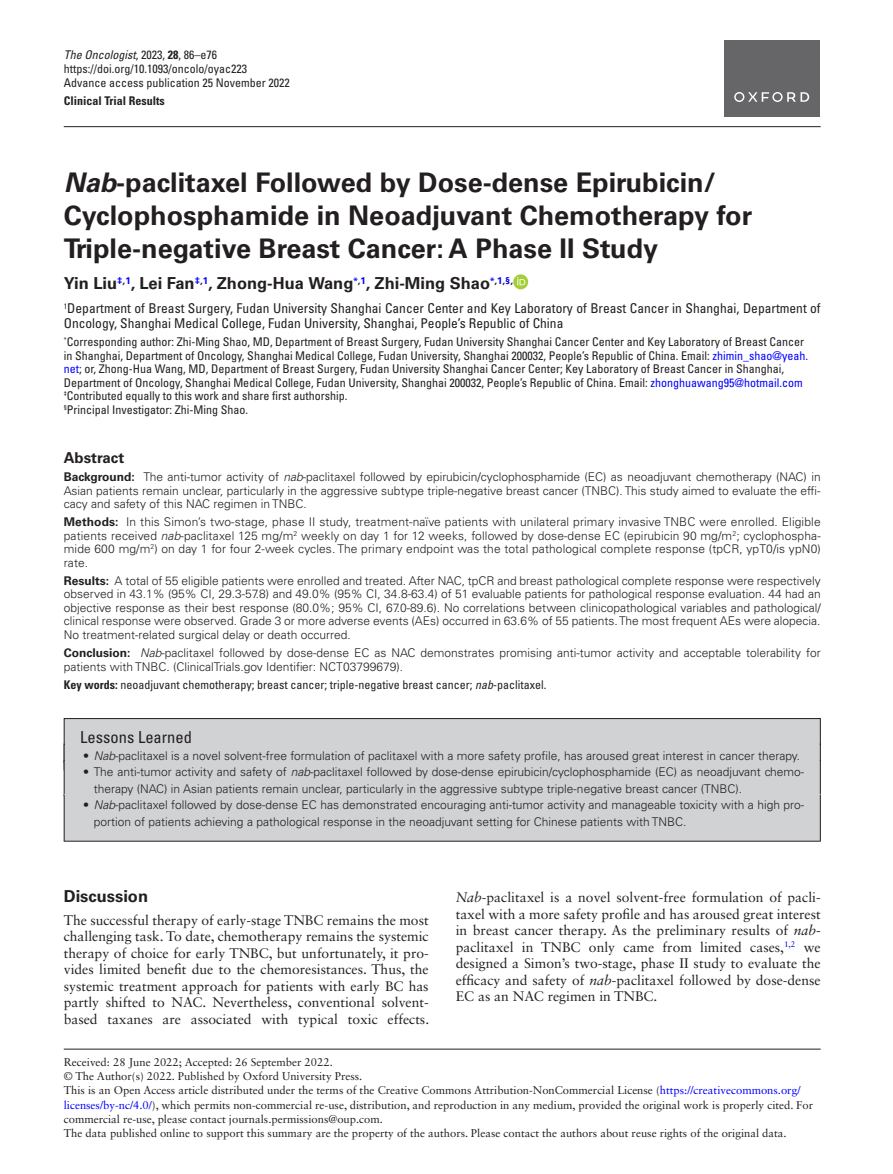
<style>
.page{position:relative;width:893px;height:1174px;background:#fff}
.page>*{position:absolute;margin:0;border:0;box-sizing:border-box;transform-origin:0 0}
.t1{font:700 27px/33px "Univers LT Std";color:#231f20}
.t2{font:700 16.5px "Univers LT Std";color:#231f20}
.t3{font:condensed 16.5px "Univers LT Std";color:#231f20}
.t4{font:700 15px "Univers LT Std";color:#231f20}
.t5{font:13.8px/16.5px "Sabon LT Std";color:#231f20;text-align:justify}
.t6{font:condensed 13.5px/15px "Univers LT Std";color:#231f20}
.t7{font:300 12px/13.5px "Univers LT Std";color:#231f20;text-align:justify}
.t8{font:condensed 12px/13.5px "Univers LT Std";color:#231f20}
.t9{font:700 condensed 12px "Univers LT Std";color:#231f20}
.t10{font:11.25px/14.2px "Sabon LT Std";color:#231f20}
.s1{font-style:italic}
.s2{font-weight:700}
.s3{color:#00f}
</style>
<div class="page">
<hr style="left:64px;top:126px;width:757px;height:1px;background:#231f20">
<div style="left:724px;top:40px;width:96px;height:76px;background:#666669"></div>
<svg style="left:734px;top:92px;width:75px;height:10px"></svg>
<div style="left:64px;top:718px;width:757px;height:49px;background:#d1d2d4"></div>
<div style="left:64px;top:718px;width:757px;height:52px;border:1px solid #231f20"></div>
<div style="left:64px;top:745px;width:757px;height:24px;background:#d1d2d4"></div>
<svg style="left:64px;top:743px;width:1px;height:17px"></svg>
<svg style="left:820px;top:743px;width:1px;height:17px"></svg>
<div style="left:64px;top:761px;width:757px;height:38px;background:#d1d2d4"></div>
<hr style="left:64px;top:760px;width:1px;height:36px;background:#231f20">
<hr style="left:820px;top:760px;width:1px;height:36px;background:#231f20">
<div style="left:64px;top:794px;width:757px;height:47px;background:#d1d2d4"></div>
<hr style="left:64px;top:794px;width:1px;height:47px;background:#231f20">
<hr style="left:820px;top:794px;width:1px;height:47px;background:#231f20">
<hr style="left:64px;top:840px;width:757px;height:1px;background:#231f20">
<svg style="left:513px;top:274px;width:15px;height:15px"></svg>
<svg style="left:517px;top:277px;width:8px;height:8px"></svg>
<hr style="left:64px;top:1048px;width:757px;height:1px;background:#231f20">
<p class="t8" style="left:64px;top:47px;width:227px;line-height:14.2px"><span class="s1">The Oncologist</span>, 2023, <span class="s2">28</span>, 86–e76 https://doi.org/10.1093/oncolo/oyac223<br>Advance access publication 25 November 2022</p>
<p class="t9" style="left:64px;top:93px;width:103px">Clinical Trial Results</p>
<h1 class="t1" style="left:64px;top:166px;width:690px"><span class="s1">Nab</span>-paclitaxel Followed by Dose-dense Epirubicin/<br>Cyclophosphamide in Neoadjuvant Chemotherapy for<br>Triple-negative Breast Cancer: A Phase II Study</h1>
<h2 class="t2" style="left:64px;top:274px;width:451px">Yin Liu<sup>‡</sup><sup>,</sup><sup>1</sup>, Lei Fan<sup>‡</sup><sup>,</sup><sup>1</sup>, Zhong-Hua Wang<sup>*</sup><sup>,</sup><sup>1</sup>, Zhi-Ming Shao<sup>*</sup><sup>,</sup><sup>1</sup><sup>,</sup><sup>§</sup><sup>,</sup></h2>
<p class="t6" style="left:64px;top:301px;width:758px"><sup>1</sup>Department of Breast Surgery, Fudan University Shanghai Cancer Center and Key Laboratory of Breast Cancer in Shanghai, Department of<br>Oncology, Shanghai Medical College, Fudan University, Shanghai, People’s Republic of China</p>
<p class="t8" style="left:64px;top:335px;width:746px"><sup>*</sup>Corresponding author: Zhi-Ming Shao, MD, Department of Breast Surgery, Fudan University Shanghai Cancer Center and Key Laboratory of Breast Cancer in Shanghai, Department of Oncology, Shanghai Medical College, Fudan University, Shanghai 200032, People’s Republic of China. Email: <span class="s3">zhimin_shao@yeah. net</span>; or, Zhong-Hua Wang, MD, Department of Breast Surgery, Fudan University Shanghai Cancer Center; Key Laboratory of Breast Cancer in Shanghai, Department of Oncology, Shanghai Medical College, Fudan University, Shanghai 200032, People’s Republic of China. Email: <span class="s3">zhonghuawang95@hotmail.com </span><sup>‡</sup>Contributed equally to this work and share first authorship.<br><sup>§</sup>Principal Investigator: Zhi-Ming Shao.</p>
<p class="t4" style="left:64px;top:449px;width:62px">Abstract</p>
<p class="t7" style="left:64px;top:470px;width:758px"><span class="s2">Background:</span> The anti-tumor activity of <span class="s1">nab</span>-paclitaxel followed by epirubicin/cyclophosphamide (EC) as neoadjuvant chemotherapy (NAC) in Asian patients remain unclear, particularly in the aggressive subtype triple-negative breast cancer (TNBC). This study aimed to evaluate the effi&shy;cacy and safety of this NAC regimen in TNBC.</p>
<p class="t7" style="left:64px;top:515px;width:758px"><span class="s2">Methods:</span> In this Simon’s two-stage, phase II study, treatment-naïve patients with unilateral primary invasive TNBC were enrolled. Eligible patients received <span class="s1">nab</span>-paclitaxel 125 mg/m<sup>2</sup> weekly on day 1 for 12 weeks, followed by dose-dense EC (epirubicin 90 mg/m<sup>2</sup>; cyclophospha&shy;mide 600 mg/m<sup>2</sup>) on day 1 for four 2-week cycles. The primary endpoint was the total pathological complete response (tpCR, ypT0/is ypN0) rate.</p>
<p class="t7" style="left:64px;top:574px;width:758px"><span class="s2">Results:</span> A total of 55 eligible patients were enrolled and treated. After NAC, tpCR and breast pathological complete response were respectively observed in 43.1% (95% CI, 29.3-57.8) and 49.0% (95% CI, 34.8-63.4) of 51 evaluable patients for pathological response evaluation. 44 had an objective response as their best response (80.0%; 95% CI, 67.0-89.6). No correlations between clinicopathological variables and pathological/ clinical response were observed. Grade 3 or more adverse events (AEs) occurred in 63.6% of 55 patients. The most frequent AEs were alopecia.<br>No treatment-related surgical delay or death occurred.</p>
<p class="t7" style="left:64px;top:646px;width:758px"><span class="s2">Conclusion:</span> <span class="s1">Nab</span>-paclitaxel followed by dose-dense EC as NAC demonstrates promising anti-tumor activity and acceptable tolerability for patients with TNBC. (ClinicalTrials.gov Identifier: NCT03799679).</p>
<p class="t8" style="left:64px;top:677px;width:484px"><span class="s2">Key words:</span> neoadjuvant chemotherapy; breast cancer; triple-negative breast cancer; <span class="s1">nab</span>-paclitaxel.</p>
<h2 class="t3" style="left:80px;top:727px;width:113px">Lessons Learned</h2>
<p class="t7" style="left:83px;top:749px;width:718px">• <span class="s1">Nab</span>-paclitaxel is a novel solvent-free formulation of paclitaxel with a more safety profile, has aroused great interest in cancer therapy.</p>
<p class="t7" style="left:94px;top:764px;width:712px;line-height:16.5px;text-indent:-10px">• The anti-tumor activity and safety of <span class="s1">nab</span>-paclitaxel followed by dose-dense epirubicin/cyclophosphamide (EC) as neoadjuvant chemo&shy;therapy (NAC) in Asian patients remain unclear, particularly in the aggressive subtype triple-negative breast cancer (TNBC).</p>
<p class="t7" style="left:94px;top:797px;width:712px;line-height:16.5px;text-indent:-10px">• <span class="s1">Nab</span>-paclitaxel followed by dose-dense EC has demonstrated encouraging anti-tumor activity and manageable toxicity with a high pro&shy;portion of patients achieving a pathological response in the neoadjuvant setting for Chinese patients with TNBC.</p>
<h2 class="t2" style="left:64px;top:887px;width:86px">Discussion</h2>
<p class="t5" style="left:64px;top:911px;width:367px">The successful therapy of early-stage TNBC remains the most challenging task. To date, chemotherapy remains the systemic therapy of choice for early TNBC, but unfortunately, it pro&shy;vides limited benefit due to the chemoresistances. Thus, the systemic treatment approach for patients with early BC has partly shifted to NAC. Nevertheless, conventional solvent&shy;based taxanes are associated with typical toxic effects.</p>
<p class="t5" style="left:456px;top:889px;width:366px"><span class="s1">Nab</span>-paclitaxel is a novel solvent-free formulation of pacli&shy;taxel with a more safety profile and has aroused great interest in breast cancer therapy. As the preliminary results of <span class="s1">nab&shy;</span>paclitaxel in TNBC only came from limited cases,<sup>1</sup><sup>,</sup><sup>2</sup> we designed a Simon’s two-stage, phase II study to evaluate the efficacy and safety of <span class="s1">nab</span>-paclitaxel followed by dose-dense EC as an NAC regimen in TNBC.</p>
<p class="t10" style="left:64px;top:1054px;width:751px">Received: 28 June 2022; Accepted: 26 September 2022.<br>© The Author(s) 2022. Published by Oxford University Press.<br>This is an Open Access article distributed under the terms of the Creative Commons Attribution-NonCommercial License (<span class="s3">https://creativecommons.org/ licenses/by-nc/4.0/</span>), which permits non-commercial re-use, distribution, and reproduction in any medium, provided the original work is properly cited. For commercial re-use, please contact journals.permissions@oup.com.<br>The data published online to support this summary are the property of the authors. Please contact the authors about reuse rights of the original data.</p>
</div>
